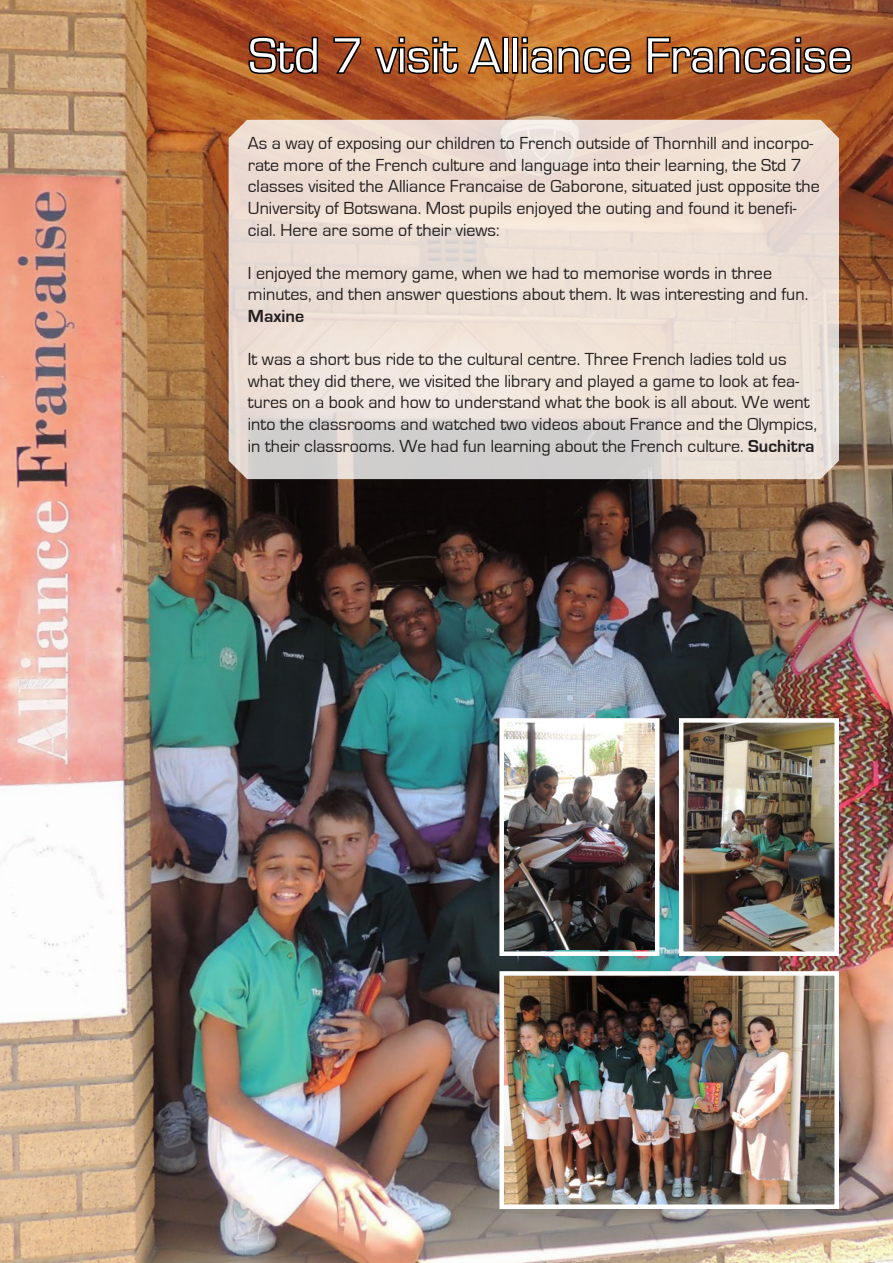
<style>
.page{position:relative;width:893px;height:1263px;background:#fff}
.page>*{position:absolute;margin:0;border:0;box-sizing:border-box;transform-origin:0 0}
.t1{font:51px "Eurostile";color:#fff}
.t2{font:18px/21.6px "Eurostile";color:#231f20}
.t3{font:700 18px "Eurostile";color:#231f20}
.s1{font-weight:700}
</style>
<div class="page">
<img style="left:0;top:0;width:893px;height:1263px">
<svg style="left:247px;top:35px;width:73px;height:41px;background:#552511"></svg>
<svg style="left:332px;top:35px;width:31px;height:40px"></svg>
<div style="left:399px;top:37px;width:6px;height:7px;border:3px solid #000"></div>
<div style="left:432px;top:37px;width:7px;height:7px;border:3px solid #000"></div>
<svg style="left:372px;top:40px;width:88px;height:36px;background:#673716"></svg>
<svg style="left:466px;top:33px;width:39px;height:43px;background:#854d1e"></svg>
<div style="left:502px;top:37px;width:7px;height:37px;border:3px solid #000"></div>
<div style="left:512px;top:37px;width:6px;height:37px;border:3px solid #000"></div>
<div style="left:521px;top:37px;width:7px;height:7px;border:3px solid #000"></div>
<div style="left:521px;top:47px;width:7px;height:27px;border:3px solid #000"></div>
<svg style="left:528px;top:44px;width:105px;height:32px;background:#643916"></svg>
<svg style="left:645px;top:35px;width:148px;height:41px;background:#723e1a"></svg>
<div style="left:795px;top:37px;width:6px;height:7px;border:3px solid #000"></div>
<div style="left:795px;top:47px;width:6px;height:27px;border:3px solid #000"></div>
<svg style="left:801px;top:45px;width:53px;height:31px;background:#4b2613"></svg>
<svg style="left:228px;top:118px;width:612px;height:362px;background:#e8dcd3"></svg>
<img style="left:504px;top:723px;width:150px;height:227px">
<div style="left:499px;top:718px;width:160px;height:238px;border:4px solid #fff"></div>
<img style="left:684px;top:723px;width:150px;height:228px">
<div style="left:679px;top:718px;width:160px;height:238px;border:4px solid #fff"></div>
<img style="left:504px;top:976px;width:330px;height:228px">
<div style="left:499px;top:971px;width:340px;height:238px;border:4px solid #fff"></div>
<h1 class="t1" style="left:248px;top:28px;width:606px">Std 7 visit Alliance Francaise</h1>
<p class="t2" style="left:248px;top:133px;width:573px">As a way of exposing our children to French outside of Thornhill and incorpo&shy;rate more of the French culture and language into their learning, the Std 7 classes visited the Alliance Francaise de Gaborone, situated just opposite the University of Botswana. Most pupils enjoyed the outing and found it benefi&shy;cial. Here are some of their views:</p>
<p class="t2" style="left:248px;top:262px;width:562px">I enjoyed the memory game, when we had to memorise words in three minutes, and then answer questions about them. It was interesting and fun.</p>
<p class="t3" style="left:248px;top:306px;width:58px">Maxine</p>
<p class="t2" style="left:248px;top:349px;width:571px">It was a short bus ride to the cultural centre. Three French ladies told us what they did there, we visited the library and played a game to look at fea&shy;tures on a book and how to understand what the book is all about. We went into the classrooms and watched two videos about France and the Olympics, in their classrooms. We had fun learning about the French culture. <span class="s1">Suchitra</span></p>
</div>
